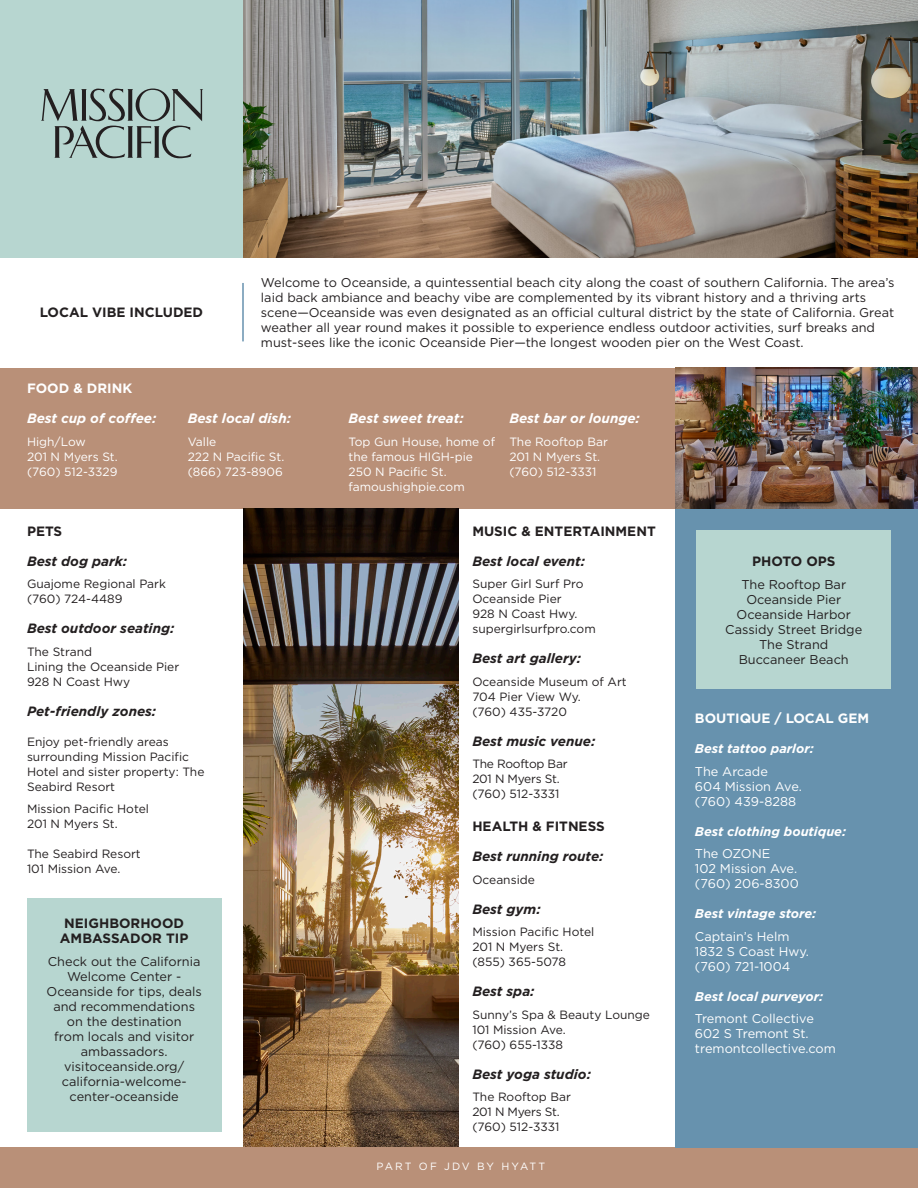
<style>
.page{position:relative;width:918px;height:1188px;background:#fff}
.page>*{position:absolute;margin:0;border:0;box-sizing:border-box;transform-origin:0 0}
.t1{font:italic 700 13.5px "Gotham";color:#231f20}
.t2{font:700 13.5px/15px "Gotham";color:#231f20;text-align:center}
.t3{font:italic 700 13.5px "Gotham";color:#fff}
.t4{font:700 13.5px "Gotham";color:#fff}
.t5{font:12.75px/15px "Gotham";color:#231f20;text-align:center}
.t6{font:12.75px/15px "Gotham";color:#fff}
.t7{font:italic 700 12.75px "Gotham";color:#fff}
.t8{font:12px/15px "Gotham";color:#231f20}
.t9{font:12px/15px "Gotham";color:#fff}
.t10{font:12px/15px "Gotham";letter-spacing:-.02em;color:#231f20}
.t11{font:10.5px "Gotham";letter-spacing:.195em;color:#fff}
</style>
<div class="page">
<img style="left:243px;top:0;width:675px;height:258px">
<div style="left:0;top:368px;width:675px;height:141px;background:#b99078"></div>
<img style="left:675px;top:368px;width:243px;height:141px">
<img style="left:243px;top:509px;width:216px;height:639px">
<div style="left:0;top:1148px;width:918px;height:40px;background:#b99078"></div>
<div style="left:675px;top:509px;width:243px;height:639px;background:#6792ae"></div>
<div style="left:27px;top:898px;width:194px;height:234px;background:#b7d6d0"></div>
<div style="left:697px;top:531px;width:194px;height:158px;background:#b7d6d0"></div>
<div style="left:0;top:0;width:243px;height:258px;background:#b7d6d0"></div>
<hr style="left:242px;top:283px;width:2px;height:58px;background:#6792ae">
<svg style="left:41px;top:89px;width:162px;height:69px"></svg>
<p class="t2" style="left:40px;top:304px;width:165px">LOCAL VIBE INCLUDED</p>
<p class="t4" style="left:27px;top:381px;width:107px">FOOD &amp; DRINK</p>
<p class="t5" style="left:261px;top:275px;width:635px;text-align:left">Welcome to Oceanside, a quintessential beach city along the coast of southern California. The area’s laid back ambiance and beachy vibe are complemented by its vibrant history and a thriving arts scene—Oceanside was even designated as an official cultural district by the state of California. Great weather all year round makes it possible to experience endless outdoor activities, surf breaks and must-sees like the iconic Oceanside Pier—the longest wooden pier on the West Coast.</p>
<p class="t3" style="left:27px;top:411px;width:131px">Best cup of coffee:</p>
<p class="t9" style="left:27px;top:434px;width:60px">High/Low</p>
<p class="t9" style="left:27px;top:449px;width:92px">201 N Myers St.</p>
<p class="t9" style="left:27px;top:464px;width:92px">(760) 512-3329</p>
<p class="t3" style="left:188px;top:411px;width:105px">Best local dish:</p>
<p class="t9" style="left:188px;top:434px;width:30px">Valle</p>
<p class="t9" style="left:188px;top:449px;width:98px">222 N Pacific St.</p>
<p class="t9" style="left:188px;top:464px;width:97px">(866) 723-8906</p>
<p class="t2" style="left:27px;top:523px;width:37px">PETS</p>
<p class="t1" style="left:27px;top:553px;width:102px">Best dog park:</p>
<p class="t8" style="left:27px;top:576px;width:140px">Guajome Regional Park</p>
<p class="t8" style="left:27px;top:591px;width:97px">(760) 724-4489</p>
<p class="t1" style="left:27px;top:620px;width:149px">Best outdoor seating:</p>
<p class="t8" style="left:27px;top:644px;width:154px">The Strand<br>Lining the Oceanside Pier</p>
<p class="t8" style="left:27px;top:674px;width:105px">928 N Coast Hwy</p>
<p class="t1" style="left:27px;top:703px;width:131px">Pet-friendly zones:</p>
<p class="t8" style="left:27px;top:734px;width:179px">Enjoy pet-friendly areas surrounding Mission Pacific<br>Hotel and sister property: The<br>Seabird Resort</p>
<p class="t8" style="left:27px;top:801px;width:123px">Mission Pacific Hotel<br>201 N Myers St.</p>
<p class="t8" style="left:27px;top:846px;width:115px">The Seabird Resort</p>
<p class="t8" style="left:27px;top:861px;width:95px">101 Mission Ave.</p>
<p class="t2" style="left:60px;top:916px;width:130px">NEIGHBORHOOD<br>AMBASSADOR TIP</p>
<p class="t5" style="left:47px;top:954px;width:157px">Check out the California<br>Welcome Center -<br>Oceanside for tips, deals and recommendations on the destination<br>from locals and visitor ambassadors.</p>
<p class="t5" style="left:62px;top:1059px;width:126px">visitoceanside.org/ california-welcome&shy;center-oceanside</p>
<p class="t3" style="left:349px;top:411px;width:117px">Best sweet treat:</p>
<p class="t9" style="left:349px;top:434px;width:148px">Top Gun House, home of the famous HIGH-pie</p>
<p class="t9" style="left:349px;top:464px;width:100px">250 N Pacific St.</p>
<p class="t9" style="left:349px;top:479px;width:118px">famoushighpie.com</p>
<p class="t3" style="left:509px;top:411px;width:132px">Best bar or lounge:</p>
<p class="t9" style="left:509px;top:434px;width:100px">The Rooftop Bar</p>
<p class="t9" style="left:509px;top:449px;width:92px">201 N Myers St. (760) 512-3331</p>
<p class="t2" style="left:472px;top:523px;width:185px">MUSIC &amp; ENTERTAINMENT</p>
<p class="t1" style="left:472px;top:553px;width:114px">Best local event:</p>
<p class="t8" style="left:472px;top:576px;width:113px">Super Girl Surf Pro</p>
<p class="t8" style="left:472px;top:591px;width:91px">Oceanside Pier</p>
<p class="t8" style="left:472px;top:606px;width:107px">928 N Coast Hwy.</p>
<p class="t8" style="left:472px;top:621px;width:125px">supergirlsurfpro.com</p>
<p class="t1" style="left:472px;top:650px;width:110px">Best art gallery:</p>
<p class="t8" style="left:472px;top:674px;width:156px">Oceanside Museum of Art</p>
<p class="t8" style="left:472px;top:689px;width:110px">704 Pier View Wy. (760) 435-3720</p>
<p class="t1" style="left:472px;top:733px;width:124px">Best music venue:</p>
<p class="t10" style="left:472px;top:756px;width:97px">The Rooftop Bar<br>201 N Myers St.</p>
<p class="t8" style="left:472px;top:786px;width:89px">(760) 512-3331</p>
<p class="t2" style="left:472px;top:818px;width:134px">HEALTH &amp; FITNESS</p>
<p class="t1" style="left:472px;top:848px;width:133px">Best running route:</p>
<p class="t8" style="left:472px;top:872px;width:64px">Oceanside</p>
<p class="t1" style="left:472px;top:901px;width:70px">Best gym:</p>
<p class="t8" style="left:472px;top:924px;width:123px">Mission Pacific Hotel<br>201 N Myers St.</p>
<p class="t8" style="left:472px;top:954px;width:95px">(855) 365-5078</p>
<p class="t1" style="left:472px;top:983px;width:64px">Best spa:</p>
<p class="t8" style="left:472px;top:1007px;width:179px">Sunny’s Spa &amp; Beauty Lounge<br>101 Mission Ave.<br>(760) 655-1338</p>
<p class="t1" style="left:472px;top:1066px;width:120px">Best yoga studio:</p>
<p class="t8" style="left:472px;top:1089px;width:100px">The Rooftop Bar</p>
<p class="t10" style="left:472px;top:1104px;width:89px">201 N Myers St.</p>
<p class="t8" style="left:472px;top:1119px;width:89px">(760) 512-3331</p>
<p class="t11" style="left:376px;top:1160px;width:170px">PART OF JDV BY HYATT</p>
<p class="t2" style="left:752px;top:554px;width:85px">PHOTO OPS</p>
<p class="t5" style="left:741px;top:577px;width:106px">The Rooftop Bar</p>
<p class="t5" style="left:746px;top:592px;width:96px">Oceanside Pier</p>
<p class="t5" style="left:725px;top:607px;width:138px">Oceanside Harbor<br>Cassidy Street Bridge<br>The Strand<br>Buccaneer Beach</p>
<p class="t4" style="left:695px;top:710px;width:176px">BOUTIQUE / LOCAL GEM</p>
<p class="t7" style="left:695px;top:741px;width:120px">Best tattoo parlor:</p>
<p class="t6" style="left:695px;top:763px;width:74px">The Arcade</p>
<p class="t6" style="left:695px;top:778px;width:108px">604 Mission Ave.</p>
<p class="t6" style="left:695px;top:793px;width:103px">(760) 439-8288</p>
<p class="t7" style="left:695px;top:824px;width:153px">Best clothing boutique:</p>
<p class="t6" style="left:695px;top:846px;width:104px">The OZONE<br>102 Mission Ave.</p>
<p class="t6" style="left:695px;top:876px;width:105px">(760) 206-8300</p>
<p class="t7" style="left:695px;top:906px;width:123px">Best vintage store:</p>
<p class="t6" style="left:695px;top:928px;width:116px">Captain’s Helm<br>1832 S Coast Hwy.</p>
<p class="t6" style="left:695px;top:958px;width:97px">(760) 721-1004</p>
<p class="t7" style="left:695px;top:989px;width:130px">Best local purveyor:</p>
<p class="t6" style="left:695px;top:1011px;width:120px">Tremont Collective<br>602 S Tremont St.</p>
<p class="t6" style="left:695px;top:1041px;width:142px">tremontcollective.com</p>
</div>
